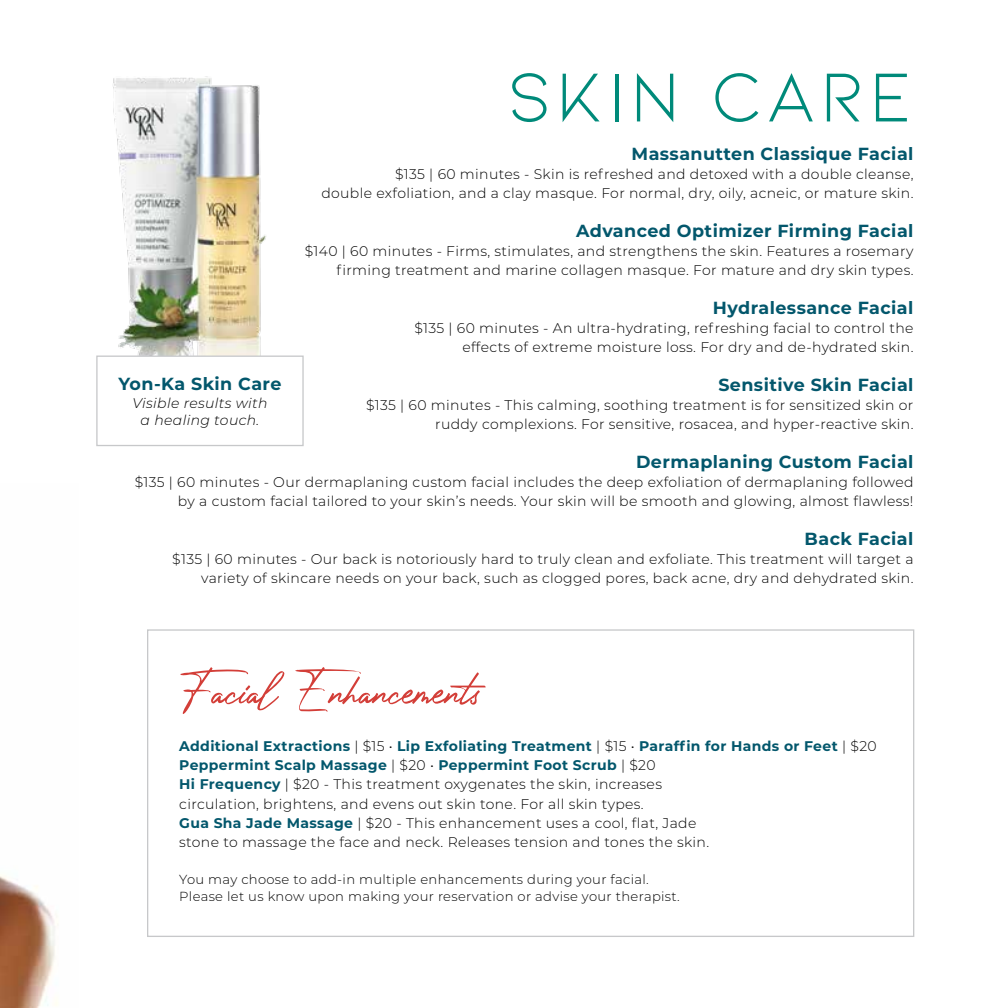
<style>
.page{position:relative;width:1008px;height:1008px;background:#fff}
.page>*{position:absolute;margin:0;border:0;box-sizing:border-box;transform-origin:0 0}
.t1{font:73.5px "Kiona";letter-spacing:.05em;color:#008a7a}
.t2{font:52.5px "Photograph Signature";color:#d33e38}
.t3{font:700 17.5px "Montserrat";letter-spacing:.025em;color:#03576c}
.t4{font:300 14px/19.2px "Montserrat";letter-spacing:.025em;color:#000;text-align:right}
.t5{font:italic 300 14px/17.5px "Montserrat";letter-spacing:.025em;color:#000;text-align:center}
.t6{font:300 13.12px/17.5px "Montserrat";letter-spacing:.025em;color:#000}
.s1{font-weight:700;color:#03576c}
</style>
<div class="page">
<img style="left:0;top:875px;width:58px;height:133px">
<img style="left:113px;top:76px;width:153px;height:279px">
<div style="left:96px;top:356px;width:208px;height:90px;background:#fff;border:1px solid #c7c8ca"></div>
<h1 class="t1" style="left:507px;top:56px;width:408px">SKIN CARE</h1>
<p class="t3" style="left:632px;top:141px;width:283px">Massanutten Classique Facial</p>
<p class="t4" style="left:321px;top:164px;width:594px">$135 | 60 minutes - Skin is refreshed and detoxed with a double cleanse,<br>double exfoliation, and a clay masque. For normal, dry, oily, acneic, or mature skin.</p>
<p class="t3" style="left:576px;top:218px;width:339px">Advanced Optimizer Firming Facial</p>
<p class="t4" style="left:305px;top:241px;width:610px">$140 | 60 minutes - Firms, stimulates, and strengthens the skin. Features a rosemary firming treatment and marine collagen masque. For mature and dry skin types.</p>
<p class="t3" style="left:713px;top:295px;width:202px">Hydralessance Facial</p>
<p class="t4" style="left:414px;top:318px;width:501px">$135 | 60 minutes - An ultra-hydrating, refreshing facial to control the effects of extreme moisture loss. For dry and de-hydrated skin.</p>
<p class="t3" style="left:718px;top:372px;width:197px">Sensitive Skin Facial</p>
<p class="t4" style="left:366px;top:395px;width:549px">$135 | 60 minutes - This calming, soothing treatment is for sensitized skin or ruddy complexions. For sensitive, rosacea, and hyper-reactive skin.</p>
<p class="t3" style="left:636px;top:449px;width:279px">Dermaplaning Custom Facial</p>
<p class="t4" style="left:135px;top:472px;width:780px">$135 | 60 minutes - Our dermaplaning custom facial includes the deep exfoliation of dermaplaning followed by a custom facial tailored to your skin’s needs. Your skin will be smooth and glowing, almost flawless!</p>
<p class="t3" style="left:805px;top:526px;width:110px">Back Facial</p>
<p class="t4" style="left:172px;top:549px;width:743px">$135 | 60 minutes - Our back is notoriously hard to truly clean and exfoliate. This treatment will target a variety of skincare needs on your back, such as clogged pores, back acne, dry and dehydrated skin.</p>
<p class="t3" style="left:118px;top:371px;width:165px">Yon-Ka Skin Care</p>
<p class="t5" style="left:133px;top:394px;width:136px">Visible results with a healing touch.</p>
<h2 class="t2" style="left:179px;top:645px;width:304px">Facial Enhancements</h2>
<p class="t4" style="left:179px;top:736px;width:699px;text-align:left"><span class="s1">Additional Extractions</span> | $15 • <span class="s1">Lip Exfoliating Treatment</span> | $15 • <span class="s1">Paraffin for Hands or Feet</span> | $20<br><span class="s1">Peppermint Scalp Massage</span> | $20 • <span class="s1">Peppermint Foot Scrub</span> | $20<br><span class="s1">Hi Frequency</span> | $20 - This treatment oxygenates the skin, increases<br>circulation, brightens, and evens out skin tone. For all skin types.<br><span class="s1">Gua Sha Jade Massage</span> | $20 - This enhancement uses a cool, flat, Jade<br>stone to massage the face and neck. Releases tension and tones the skin.</p>
<p class="t6" style="left:179px;top:870px;width:502px">You may choose to add-in multiple enhancements during your facial.<br>Please let us know upon making your reservation or advise your therapist.</p>
</div>
